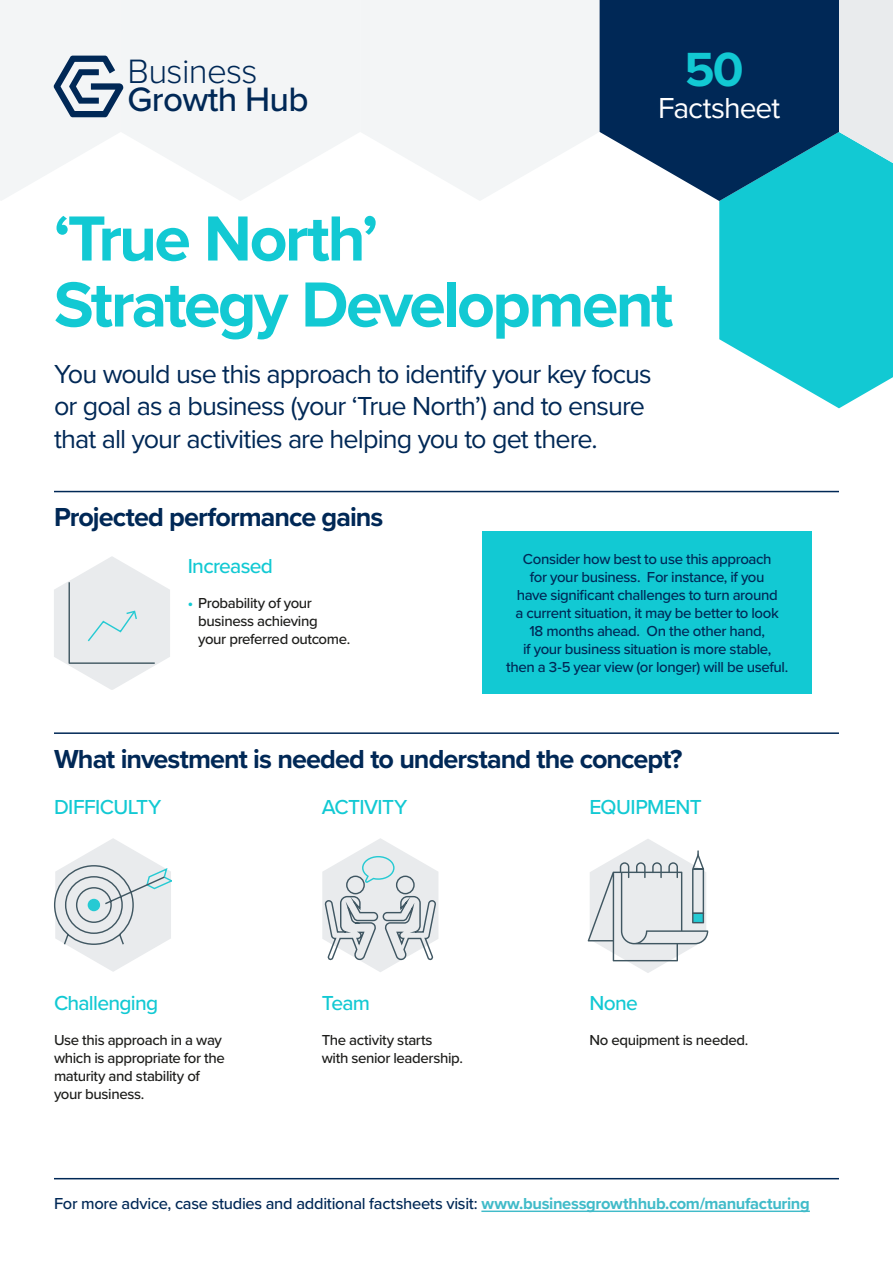
<style>
.page{position:relative;width:893px;height:1263px;background:#fff}
.page>*{position:absolute;margin:0;border:0;box-sizing:border-box;transform-origin:0 0}
.t1{font:700 66px/66px "Proxima Nova";letter-spacing:-.04em;color:#12c9d3}
.t2{font:700 49.65px "Proxima Nova";color:#12c9d3}
.t3{font:500 35.1px "Proxima Nova";letter-spacing:-.02em;color:#002856}
.t4{font:300 35.1px "Proxima Nova";letter-spacing:-.02em;color:#002856}
.t5{font:30px "Proxima Nova";letter-spacing:-.035em;color:#fff}
.t6{font:27px/32.4px "Proxima Nova";letter-spacing:-.035em;color:#002856}
.t7{font:700 27px "Proxima Nova";letter-spacing:-.035em;color:#002856}
.t8{font:500 21px "Proxima Nova";letter-spacing:-.035em;color:#12c9d3}
.t9{font:500 16.5px "Proxima Nova";letter-spacing:-.015em;color:#002856}
.t10{font:500 15px/18px "Proxima Nova";letter-spacing:-.025em;color:#002856;text-align:center}
.t11{font:500 15px/18px "Proxima Nova";letter-spacing:-.025em;color:#1d1d1b}
.s1{font-weight:700;color:#12c9d3}
.s2{font-weight:700;color:#41bbc9}
</style>
<div class="page">
<svg style="left:719px;top:163px;width:174px;height:245px;background:#31d0d8"></svg>
<svg style="left:123px;top:0;width:237px;height:201px;fill:#f3f5f6"></svg>
<svg style="left:360px;top:0;width:240px;height:200px;fill:#f3f5f6"></svg>
<svg style="left:839px;top:0;width:54px;height:163px;background:#d4e7ea"></svg>
<svg style="left:600px;top:0;width:239px;height:201px;background:#17486f"></svg>
<svg style="left:0;top:0;width:123px;height:200px"></svg>
<hr style="left:54px;top:732px;width:785px;height:2px;background:#002856">
<svg style="left:54px;top:838px;width:117px;height:134px"></svg>
<div style="left:88px;top:899px;width:12px;height:12px;background:#26cad3;border-radius:50%"></div>
<svg style="left:322px;top:838px;width:116px;height:134px"></svg>
<svg style="left:588px;top:839px;width:120px;height:134px"></svg>
<hr style="left:54px;top:491px;width:785px;height:1px;background:#002856">
<svg style="left:54px;top:556px;width:116px;height:134px"></svg>
<div style="left:482px;top:531px;width:330px;height:162px;background:#12c9d3"></div>
<hr style="left:54px;top:1178px;width:785px;height:1px;background:#002856">
<hr style="left:481px;top:1210px;width:329px;height:2px;background:#41bbc9">
<h3 class="t4" style="left:128px;top:45px;width:132px">Business</h3>
<h3 class="t3" style="left:128px;top:73px;width:182px">Growth Hub</h3>
<h2 class="t2" style="left:685px;top:33px;width:61px">50</h2>
<h3 class="t5" style="left:658px;top:86px;width:123px">Factsheet</h3>
<h1 class="t1" style="left:54px;top:204px;width:621px">‘True North’<br>Strategy Development</h1>
<h3 class="t6" style="left:54px;top:356px;width:599px">You would use this approach to identify your key focus or goal as a business (your ‘True North’) and to ensure that all your activities are helping you to get there.</h3>
<h3 class="t7" style="left:54px;top:497px;width:331px">Projected performance gains</h3>
<h3 class="t8" style="left:188px;top:550px;width:87px">Increased</h3>
<p class="t11" style="left:198px;top:593px;width:154px;text-indent:-10px"><span class="s1">•</span> Probability of your business achieving<br>your preferred outcome.</p>
<p class="t10" style="left:506px;top:550px;width:284px">Consider how best to use this approach<br>for your business. For instance, if you<br>have significant challenges to turn around<br>a current situation, it may be better to look<br>18 months ahead. On the other hand,<br>if your business situation is more stable,<br>then a 3-5 year view (or longer) will be useful.</p>
<h3 class="t7" style="left:54px;top:739px;width:630px">What investment is needed to understand the concept?</h3>
<h3 class="t8" style="left:54px;top:791px;width:109px">DIFFICULTY</h3>
<h3 class="t8" style="left:322px;top:791px;width:87px">ACTIVITY</h3>
<h3 class="t8" style="left:589px;top:791px;width:114px">EQUIPMENT</h3>
<h3 class="t8" style="left:54px;top:987px;width:106px">Challenging</h3>
<h3 class="t8" style="left:322px;top:987px;width:50px">Team</h3>
<h3 class="t8" style="left:589px;top:987px;width:50px">None</h3>
<p class="t11" style="left:54px;top:1030px;width:172px">Use this approach in a way which is appropriate for the maturity and stability of your business.</p>
<p class="t11" style="left:322px;top:1030px;width:143px">The activity starts with senior leadership.</p>
<p class="t11" style="left:589px;top:1030px;width:161px">No equipment is needed.</p>
<p class="t9" style="left:54px;top:1191px;width:757px">For more advice, case studies and additional factsheets visit: <span class="s2">www.businessgrowthhub.com/manufacturing</span></p>
</div>
